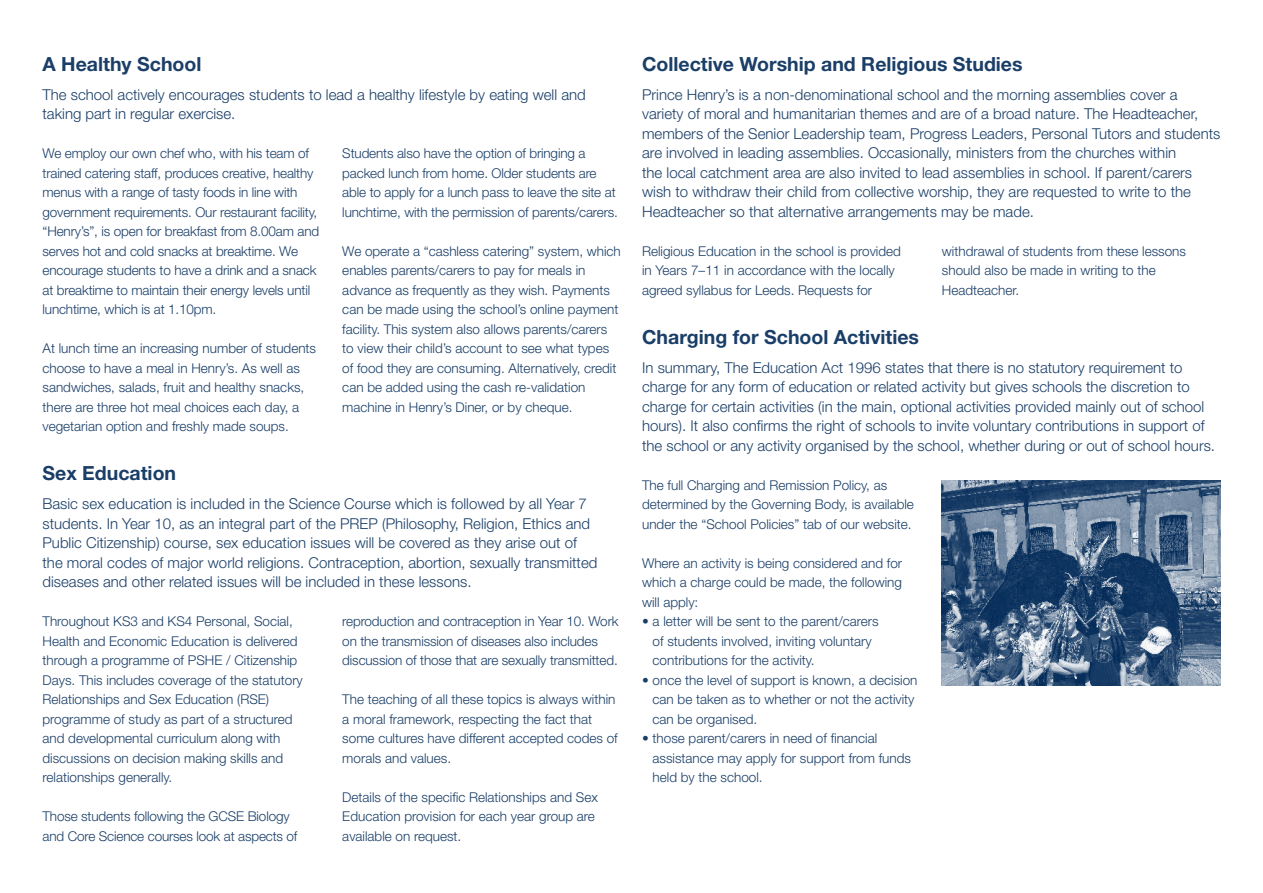
<style>
.page{position:relative;width:1263px;height:893px;background:#fff}
.page>*{position:absolute;margin:0;border:0;box-sizing:border-box;transform-origin:0 0}
.t1{font:700 19.5px "Helvetica Neue LT Std";color:#1a3e67}
.t2{font:300 15px/19.5px "Helvetica Neue LT Std";color:#1a3e67}
.t3{font:300 13.5px/19.5px "Helvetica Neue LT Std";color:#1a3e67}
</style>
<div class="page">
<img style="left:942px;top:480px;width:278px;height:206px">
<h1 class="t1" style="left:43px;top:52px;width:160px">A Healthy School</h1>
<p class="t2" style="left:43px;top:84px;width:545px">The school actively encourages students to lead a healthy lifestyle by eating well and taking part in regular exercise.</p>
<p class="t3" style="left:43px;top:143px;width:278px">We employ our own chef who, with his team of trained catering staff, produces creative, healthy menus with a range of tasty foods in line with government requirements. Our restaurant facility, “Henry’s”, is open for breakfast from 8.00am and serves hot and cold snacks at breaktime. We encourage students to have a drink and a snack at breaktime to maintain their energy levels until lunchtime, which is at 1.10pm.</p>
<p class="t3" style="left:43px;top:338px;width:275px">At lunch time an increasing number of students choose to have a meal in Henry’s. As well as sandwiches, salads, fruit and healthy snacks, there are three hot meal choices each day, a vegetarian option and freshly made soups.</p>
<p class="t3" style="left:342px;top:143px;width:277px">Students also have the option of bringing a packed lunch from home. Older students are able to apply for a lunch pass to leave the site at lunchtime, with the permission of parents/carers.</p>
<p class="t3" style="left:342px;top:241px;width:280px">We operate a “cashless catering” system, which enables parents/carers to pay for meals in advance as frequently as they wish. Payments can be made using the school’s online payment facility. This system also allows parents/carers to view their child’s account to see what types of food they are consuming. Alternatively, credit can be added using the cash re-validation machine in Henry’s Diner, or by cheque.</p>
<h1 class="t1" style="left:43px;top:461px;width:135px">Sex Education</h1>
<p class="t2" style="left:43px;top:494px;width:556px">Basic sex education is included in the Science Course which is followed by all Year 7 students. In Year 10, as an integral part of the PREP (Philosophy, Religion, Ethics and Public Citizenship) course, sex education issues will be covered as they arise out of the moral codes of major world religions. Contraception, abortion, sexually transmitted diseases and other related issues will be included in these lessons.</p>
<p class="t3" style="left:43px;top:611px;width:262px">Throughout KS3 and KS4 Personal, Social, Health and Economic Education is delivered through a programme of PSHE / Citizenship Days. This includes coverage of the statutory Relationships and Sex Education (RSE) programme of study as part of a structured and developmental curriculum along with discussions on decision making skills and relationships generally.</p>
<p class="t3" style="left:43px;top:806px;width:256px">Those students following the GCSE Biology and Core Science courses look at aspects of</p>
<p class="t3" style="left:342px;top:611px;width:278px">reproduction and contraception in Year 10. Work on the transmission of diseases also includes discussion of those that are sexually transmitted.</p>
<p class="t3" style="left:342px;top:689px;width:277px">The teaching of all these topics is always within a moral framework, respecting the fact that some cultures have different accepted codes of morals and values.</p>
<p class="t3" style="left:342px;top:787px;width:257px">Details of the specific Relationships and Sex<br>Education provision for each year group are available on request.</p>
<h1 class="t1" style="left:642px;top:52px;width:382px">Collective Worship and Religious Studies</h1>
<p class="t2" style="left:642px;top:84px;width:580px">Prince Henry’s is a non-denominational school and the morning assemblies cover a variety of moral and humanitarian themes and are of a broad nature. The Headteacher, members of the Senior Leadership team, Progress Leaders, Personal Tutors and students are involved in leading assemblies. Occasionally, ministers from the churches within<br>the local catchment area are also invited to lead assemblies in school. If parent/carers wish to withdraw their child from collective worship, they are requested to write to the Headteacher so that alternative arrangements may be made.</p>
<p class="t3" style="left:642px;top:241px;width:260px">Religious Education in the school is provided in Years 7–11 in accordance with the locally agreed syllabus for Leeds. Requests for</p>
<p class="t3" style="left:942px;top:241px;width:246px">withdrawal of students from these lessons should also be made in writing to the<br>Headteacher.</p>
<h1 class="t1" style="left:642px;top:325px;width:278px">Charging for School Activities</h1>
<p class="t2" style="left:642px;top:357px;width:574px">In summary, The Education Act 1996 states that there is no statutory requirement to charge for any form of education or related activity but gives schools the discretion to charge for certain activities (in the main, optional activities provided mainly out of school hours). It also confirms the right of schools to invite voluntary contributions in support of the school or any activity organised by the school, whether during or out of school hours.</p>
<p class="t3" style="left:642px;top:475px;width:273px">The full Charging and Remission Policy, as determined by the Governing Body, is available under the “School Policies” tab of our website.</p>
<p class="t3" style="left:642px;top:553px;width:262px;text-align:justify">Where an activity is being considered and for which a charge could be made, the following will apply:</p>
<p class="t3" style="left:653px;top:611px;width:228px;text-indent:-11px">• a letter will be sent to the parent/carers of students involved, inviting voluntary contributions for the activity.</p>
<p class="t3" style="left:653px;top:670px;width:266px;text-indent:-11px">• once the level of support is known, a decision can be taken as to whether or not the activity can be organised.</p>
<p class="t3" style="left:653px;top:728px;width:260px;text-indent:-11px">• those parent/carers in need of financial assistance may apply for support from funds held by the school.</p>
</div>
